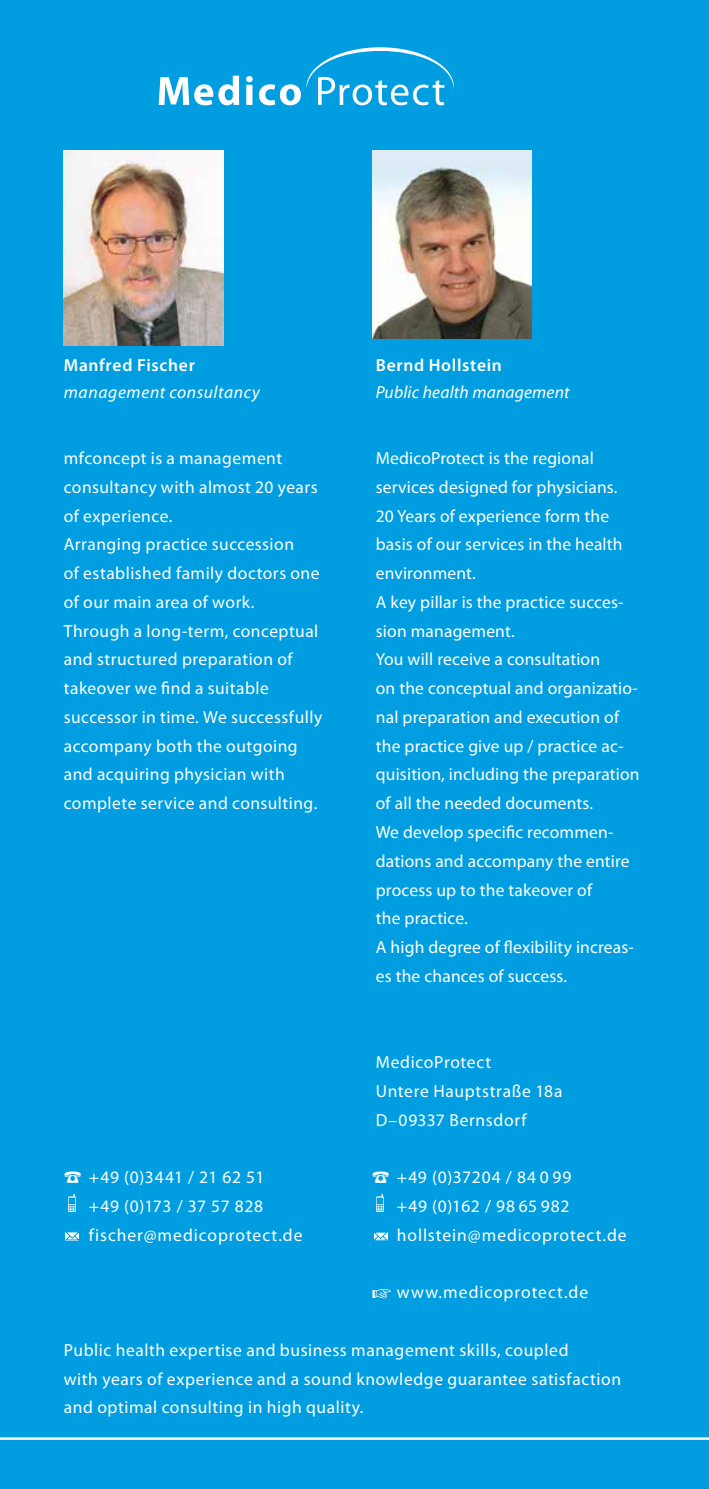
<style>
.page{position:relative;width:709px;height:1489px;background:#fff}
.page>*{position:absolute;margin:0;border:0;box-sizing:border-box;transform-origin:0 0}
.t1{font:17.5px/28.8px "Myriad Pro";letter-spacing:.025em;color:#fff}
.t2{font:17.5px/28.8px "Myriad Pro";letter-spacing:.05em;color:#fff}
.t3{font:600 17.5px "Myriad Pro";letter-spacing:.04em;color:#fff}
.t4{font:italic 17.5px "Myriad Pro";letter-spacing:.015em;color:#fff}
.t5{font:17.5px "Myriad Pro";letter-spacing:.055em;color:#fff}
.t6{font:italic 17.5px "Myriad Pro";letter-spacing:.035em;color:#fff}
</style>
<div class="page">
<div style="left:0;top:0;width:709px;height:1488px;background:#009ee0"></div>
<img style="left:376px;top:1194px;width:8px;height:17px">
<img style="left:68px;top:1194px;width:8px;height:17px">
<hr style="left:0;top:1437px;width:709px;height:2px;background:#fff">
<svg style="left:159px;top:47px;width:295px;height:58px"></svg>
<img style="left:372px;top:151px;width:159px;height:187px">
<img style="left:64px;top:151px;width:159px;height:195px">
<svg style="left:65px;top:1231px;width:14px;height:9px"></svg>
<svg style="left:374px;top:1232px;width:14px;height:8px"></svg>
<p class="t3" style="left:64px;top:354px;width:133px">Manfred Fischer</p>
<p class="t6" style="left:64px;top:381px;width:197px">management consultancy</p>
<p class="t1" style="left:64px;top:443px;width:260px">mfconcept is a management consultancy with almost 20 years of experience.<br>Arranging practice succession<br>of established family doctors one of our main area of work.<br>Through a long-term, conceptual and structured preparation of takeover we find a suitable successor in time. We successfully accompany both the outgoing and acquiring physician with complete service and consulting.</p>
<p class="t2" style="left:89px;top:1162px;width:215px;text-indent:-25px">☎ +49 (0)3441 / 21 62 51<br>+49 (0)173 / 37 57 828 fischer@medicoprotect.de</p>
<p class="t3" style="left:376px;top:354px;width:128px">Bernd Hollstein</p>
<p class="t4" style="left:376px;top:381px;width:195px">Public health management</p>
<p class="t1" style="left:376px;top:443px;width:265px">MedicoProtect is the regional services designed for physicians.<br>20 Years of experience form the basis of our services in the health environment.<br>A key pillar is the practice succes&shy;sion management.<br>You will receive a consultation<br>on the conceptual and organizatio&shy;nal preparation and execution of the practice give up / practice ac&shy;quisition, including the preparation of all the needed documents.<br>We develop specific recommen&shy;dations and accompany the entire process up to the takeover of<br>the practice.<br>A high degree of flexibility increas&shy;es the chances of success.</p>
<p class="t1" style="left:376px;top:1047px;width:188px">MedicoProtect<br>Untere Hauptstraße 18a<br>D–09337 Bernsdorf</p>
<p class="t2" style="left:397px;top:1162px;width:231px;text-indent:-25px">☎ +49 (0)37204 / 84 0 99<br>+49 (0)162 / 98 65 982 hollstein@medicoprotect.de</p>
<p class="t5" style="left:372px;top:1281px;width:218px">☞ www.medicoprotect.de</p>
<p class="t1" style="left:64px;top:1335px;width:559px">Public health expertise and business management skills, coupled<br>with years of experience and a sound knowledge guarantee satisfaction and optimal consulting in high quality.</p>
</div>
